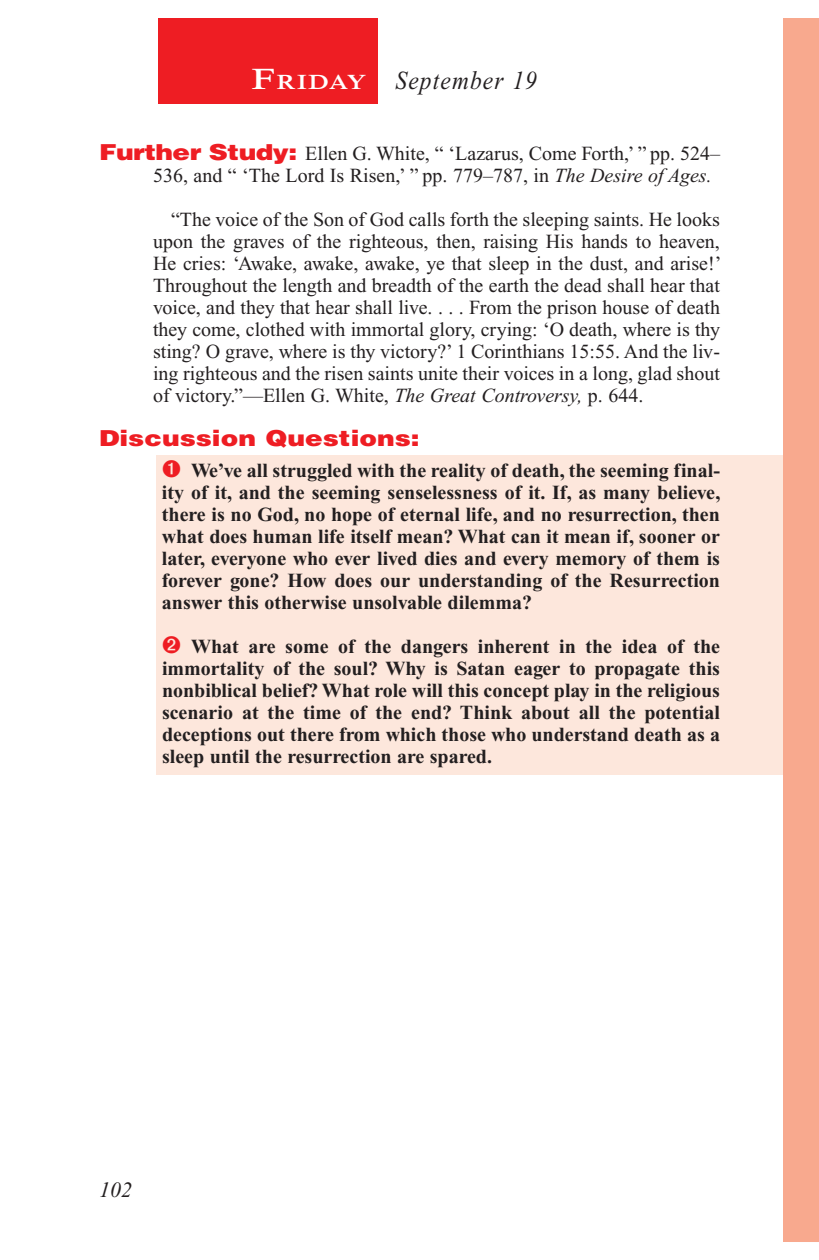
<style>
.page{position:relative;width:819px;height:1260px;background:#fff}
.page>*{position:absolute;margin:0;border:0;box-sizing:border-box;transform-origin:0 0}
.Lesson_Dates{font:italic 26px "Times New Roman PS Std";letter-spacing:.05em;color:#231f20;scale:.9 1}
.Question{font:900 22px "Helvetica LT Std";color:#ee1d23;scale:1.2 1}
.t1{font:italic 22px "Times New Roman PS Std";color:#231f20}
.Daily_Header{font:600 21px "Times NRMT Std";letter-spacing:.03em;color:#fff;scale:1.1 1}
.Numbered_Bullet_List{font:700 20px/22px "Times New Roman PS Std";color:#231f20;text-align:justify}
.Body_SB{font:20px/22px "Times New Roman PS Std";color:#231f20;text-align:justify}
.Question_NO_SB{font:20px/22px "Times New Roman PS Std";color:#231f20}
.s1{font-size:30px}
.s2{font-family:"Helvetica LT Std";font-weight:900;font-size:22px;color:#ee1d23}
.s3{font-style:italic}
</style>
<div class="page">
<div style="left:783px;top:18px;width:36px;height:1224px;background:#f8a98e"></div>
<div style="left:158px;top:18px;width:220px;height:86px;background:#ee1d23"></div>
<div style="left:157px;top:455px;width:626px;height:320px;background:#fde7dc"></div>
<p class="Daily_Header" style="left:252px;top:70px;width:106px"><span class="s1">F</span>riday</p>
<p class="Lesson_Dates" style="left:396px;top:66px;width:159px">September 19</p>
<p class="Question_NO_SB" style="left:153px;top:142px;width:569px;text-indent:-54px"><span class="s2">Further Study:</span> Ellen G. White, “ ‘Lazarus, Come Forth,’ ” pp. 524–<br>536, and “ ‘The Lord Is Risen,’ ” pp. 779–787, in <span class="s3">The Desire of Ages.</span></p>
<p class="Body_SB" style="left:153px;top:208px;width:570px;text-indent:18px">“The voice of the Son of God calls forth the sleeping saints. He looks upon the graves of the righteous, then, raising His hands to heaven, He cries: ‘Awake, awake, awake, ye that sleep in the dust, and arise!’ Throughout the length and breadth of the earth the dead shall hear that voice, and they that hear shall live. . . . From the prison house of death they come, clothed with immortal glory, crying: ‘O death, where is thy sting? O grave, where is thy victory?’ 1 Corinthians 15:55. And the liv&shy;ing righteous and the risen saints unite their voices in a long, glad shout of victory.”—Ellen G. White, <span class="s3">The Great Controversy,</span> p. 644.</p>
<p class="Question" style="left:99px;top:424px;width:269px">Discussion Questions:</p>
<p class="Numbered_Bullet_List" style="left:162px;top:459px;width:560px;text-indent:29px">We’ve all struggled with the reality of death, the seeming final&shy;ity of it, and the seeming senselessness of it. If, as many believe, there is no God, no hope of eternal life, and no resurrection, then what does human life itself mean? What can it mean if, sooner or later, everyone who ever lived dies and every memory of them is forever gone? How does our understanding of the Resurrection answer this otherwise unsolvable dilemma?</p>
<p class="Numbered_Bullet_List" style="left:162px;top:635px;width:560px;text-indent:29px">What are some of the dangers inherent in the idea of the immortality of the soul? Why is Satan eager to propagate this nonbiblical belief? What role will this concept play in the religious scenario at the time of the end? Think about all the potential deceptions out there from which those who understand death as a sleep until the resurrection are spared.</p>
<p class="t1" style="left:99px;top:1178px;width:34px">102</p>
</div>
